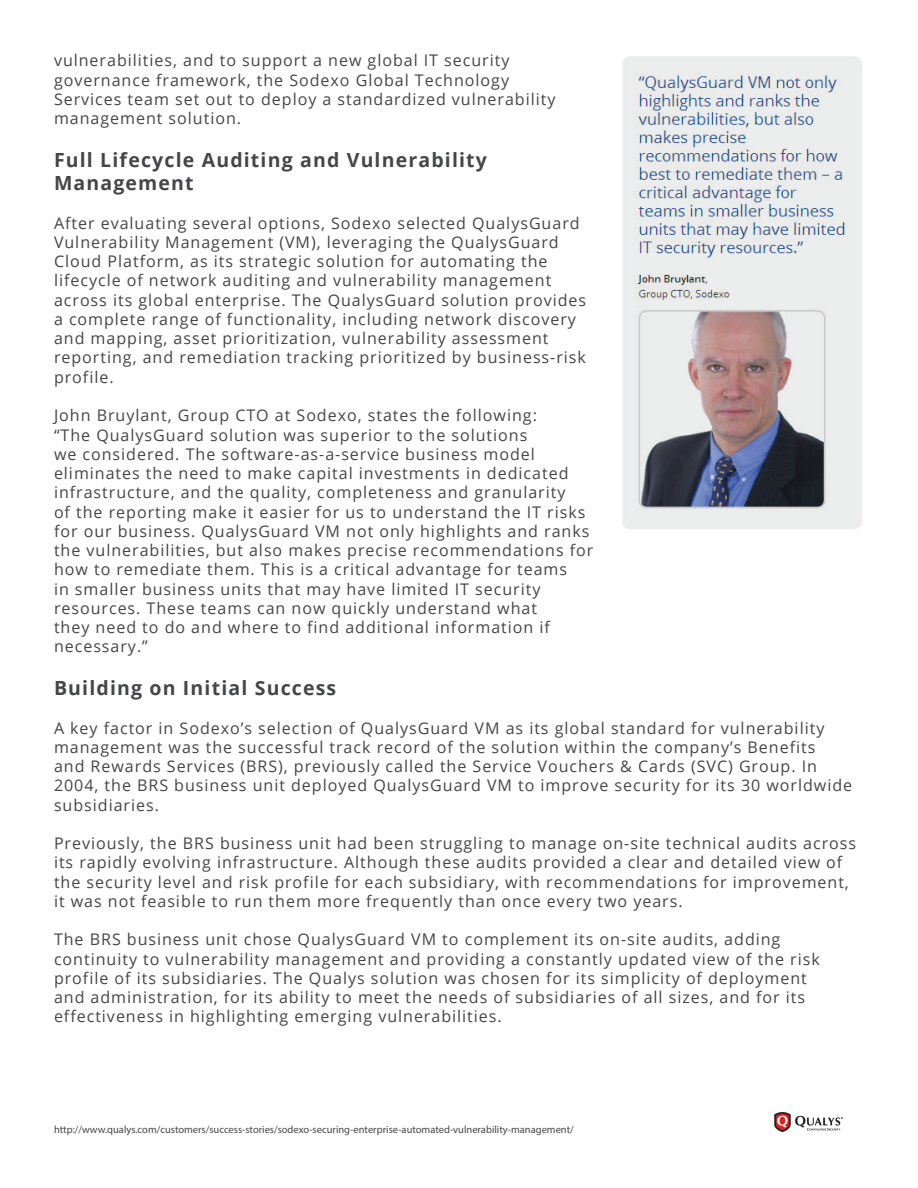
<style>
.page{position:relative;width:918px;height:1188px;background:#fff}
.page>*{position:absolute;margin:0;border:0;box-sizing:border-box;transform-origin:0 0}
.t1{font:700 19.5px/23.4px "Open Sans";letter-spacing:.06em;color:#454647}
.t2{font:16.05px/19.2px "Open Sans";letter-spacing:.06em;color:#454647}
.t3{font:10.5px "Myriad Pro";color:#454647}
</style>
<div class="page">
<img style="left:775px;top:1112px;width:68px;height:20px">
<img style="left:622px;top:56px;width:240px;height:473px">
<p class="t2" style="left:54px;top:50px;width:503px">vulnerabilities, and to support a new global IT security governance framework, the Sodexo Global Technology Services team set out to deploy a standardized vulnerability management solution.</p>
<p class="t1" style="left:54px;top:147px;width:435px">Full Lifecycle Auditing and Vulnerability<br>Management</p>
<p class="t2" style="left:54px;top:213px;width:534px">After evaluating several options, Sodexo selected QualysGuard Vulnerability Management (VM), leveraging the QualysGuard Cloud Platform, as its strategic solution for automating the lifecycle of network auditing and vulnerability management across its global enterprise. The QualysGuard solution provides a complete range of functionality, including network discovery and mapping, asset prioritization, vulnerability assessment reporting, and remediation tracking prioritized by business-risk profile.</p>
<p class="t2" style="left:54px;top:405px;width:541px">John Bruylant, Group CTO at Sodexo, states the following:<br>“The QualysGuard solution was superior to the solutions<br>we considered. The software-as-a-service business model eliminates the need to make capital investments in dedicated infrastructure, and the quality, completeness and granularity<br>of the reporting make it easier for us to understand the IT risks for our business. QualysGuard VM not only highlights and ranks the vulnerabilities, but also makes precise recommendations for how to remediate them. This is a critical advantage for teams<br>in smaller business units that may have limited IT security resources. These teams can now quickly understand what<br>they need to do and where to find additional information if necessary.”</p>
<p class="t1" style="left:54px;top:676px;width:284px">Building on Initial Success</p>
<p class="t2" style="left:54px;top:718px;width:800px">A key factor in Sodexo’s selection of QualysGuard VM as its global standard for vulnerability management was the successful track record of the solution within the company’s Benefits<br>and Rewards Services (BRS), previously called the Service Vouchers &amp; Cards (SVC) Group. In 2004, the BRS business unit deployed QualysGuard VM to improve security for its 30 worldwide subsidiaries.</p>
<p class="t2" style="left:54px;top:833px;width:804px">Previously, the BRS business unit had been struggling to manage on-site technical audits across its rapidly evolving infrastructure. Although these audits provided a clear and detailed view of the security level and risk profile for each subsidiary, with recommendations for improvement, it was not feasible to run them more frequently than once every two years.</p>
<p class="t2" style="left:54px;top:930px;width:767px">The BRS business unit chose QualysGuard VM to complement its on-site audits, adding continuity to vulnerability management and providing a constantly updated view of the risk profile of its subsidiaries. The Qualys solution was chosen for its simplicity of deployment and administration, for its ability to meet the needs of subsidiaries of all sizes, and for its effectiveness in highlighting emerging vulnerabilities.</p>
<p class="t3" style="left:54px;top:1123px;width:521px">http://www.qualys.com/customers/success-stories/sodexo-securing-enterprise-automated-vulnerability-management/</p>
</div>
